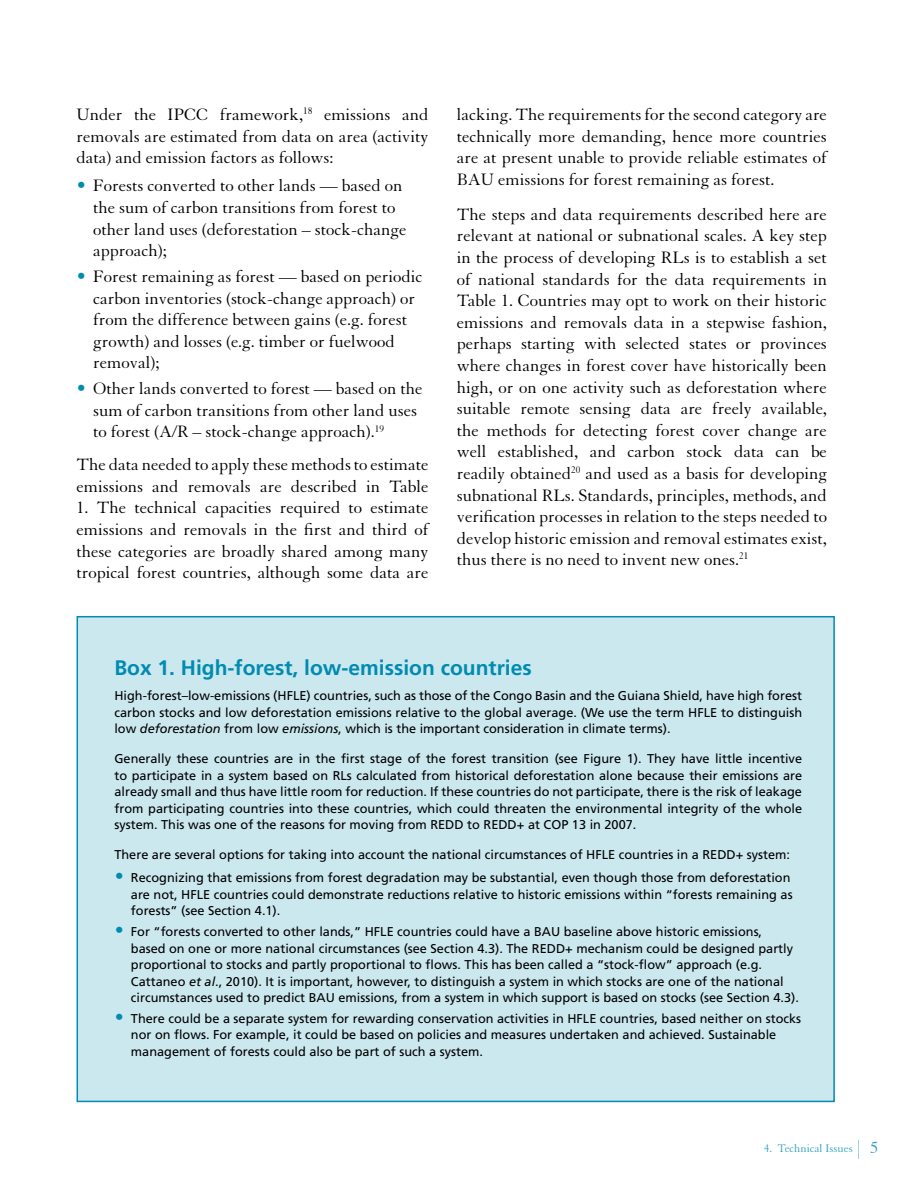
<style>
.page{position:relative;width:918px;height:1188px;background:#fff}
.page>*{position:absolute;margin:0;border:0;box-sizing:border-box;transform-origin:0 0}
.t1{font:700 21px "Frutiger";color:#008bb0}
.t2{font:18px/21.6px "Granjon LT Std";color:#000;text-align:justify}
.t3{font:12.75px/16.5px "Frutiger";color:#000}
.t4{font:12px "Granjon LT Std";color:#33a2c0}
.s1{font-size:19.5px;color:#008bb0}
.s2{font-style:italic}
.s3{font-family:"Granjon LT Std";font-size:19.5px;color:#008bb0}
.s4{font-family:"Times";font-size:16.5px}
</style>
<div class="page">
<svg style="left:858px;top:1140px;width:1px;height:19px"></svg>
<div style="left:77px;top:616px;width:758px;height:486px;background:#cce8ef;border:2px solid #008bb0"></div>
<h2 class="t2" style="left:77px;top:104px;width:354px">Under the IPCC framework,<sup>18</sup> emissions and removals are estimated from data on area (activity data) and emission factors as follows:</h2>
<h2 class="t2" style="left:93px;top:175px;width:315px;text-align:left;text-indent:-16px"><span class="s1">•</span> Forests converted to other lands — based on the sum of carbon transitions from forest to other land uses (deforestation – stock-change approach);</h2>
<h2 class="t2" style="left:93px;top:266px;width:331px;text-align:left;text-indent:-16px"><span class="s1">•</span> Forest remaining as forest — based on periodic carbon inventories (stock-change approach) or from the difference between gains (e.g. forest growth) and losses (e.g. timber or fuelwood removal);</h2>
<h2 class="t2" style="left:93px;top:378px;width:331px;text-align:left;text-indent:-16px"><span class="s1">•</span> Other lands converted to forest — based on the sum of carbon transitions from other land uses to forest (A/R – stock-change approach).<sup>19</sup></h2>
<h2 class="t2" style="left:77px;top:454px;width:354px">The data needed to apply these methods to estimate emissions and removals are described in Table</h2>
<h2 class="t2" style="left:77px;top:497px;width:354px">1. The technical capacities required to estimate emissions and removals in the first and third of these categories are broadly shared among many tropical forest countries, although some data are</h2>
<h2 class="t2" style="left:457px;top:104px;width:372px">lacking. The requirements for the second category are technically more demanding, hence more countries are at present unable to provide reliable estimates of BAU emissions for forest remaining as forest.</h2>
<p class="t2" style="left:457px;top:204px;width:372px">The steps and data requirements described here are relevant at national or subnational scales. A key step in the process of developing RLs is to establish a set of national standards for the data requirements in Table 1. Countries may opt to work on their historic emissions and removals data in a stepwise fashion, perhaps starting with selected states or provinces where changes in forest cover have historically been high, or on one activity such as deforestation where suitable remote sensing data are freely available, the methods for detecting forest cover change are well established, and carbon stock data can be readily obtained<sup>20</sup> and used as a basis for developing subnational RLs. Standards, principles, methods, and verification processes in relation to the steps needed to develop historic emission and removal estimates exist, thus there is no need to invent new ones.<sup>21</sup></p>
<h1 class="t1" style="left:114px;top:655px;width:419px">Box 1. High-forest, low-emission countries</h1>
<p class="t3" style="left:114px;top:688px;width:689px;text-align:justify">High-forest–low-emissions (HFLE) countries, such as those of the Congo Basin and the Guiana Shield, have high forest carbon stocks and low deforestation emissions relative to the global average. (We use the term HFLE to distinguish low <span class="s2">deforestation</span> from low <span class="s2">emissions</span>, which is the important consideration in climate terms).</p>
<p class="t3" style="left:114px;top:751px;width:689px;text-align:justify">Generally these countries are in the first stage of the forest transition (see Figure 1). They have little incentive to participate in a system based on RLs calculated from historical deforestation alone because their emissions are already small and thus have little room for reduction. If these countries do not participate, there is the risk of leakage from participating countries into these countries, which could threaten the environmental integrity of the whole system. This was one of the reasons for moving from REDD to REDD+ at COP 13 in 2007.</p>
<p class="t3" style="left:114px;top:847px;width:677px">There are several options for taking into account the national circumstances of HFLE countries in a REDD+ system:</p>
<p class="t3" style="left:131px;top:870px;width:663px;text-indent:-16px"><span class="s3">•</span> Recognizing that emissions from forest degradation may be substantial, even though those from deforestation are not, HFLE countries could demonstrate reductions relative to historic emissions within “forests remaining as forests” (see Section 4.1).</p>
<p class="t3" style="left:131px;top:923px;width:670px;text-indent:-16px"><span class="s3">•</span> For “forests converted to other lands,” HFLE countries could have a BAU baseline above historic emissions, based on one or more national circumstances (see Section 4.3). The REDD+ mechanism could be designed partly proportional to stocks and partly proportional to flows. This has been called a “stock-flow” approach (e.g.<br>Cattaneo <span class="s2">et al</span>., 2010). It is important, however, to distinguish a system in which stocks are one of the national circumstances used to predict BAU emissions, from a system in which support is based on stocks (see Section 4.3).</p>
<p class="t3" style="left:131px;top:1010px;width:672px;text-indent:-16px"><span class="s3">•</span> There could be a separate system for rewarding conservation activities in HFLE countries, based neither on stocks nor on flows. For example, it could be based on policies and measures undertaken and achieved. Sustainable management of forests could also be part of such a system.</p>
<p class="t4" style="left:764px;top:1142px;width:116px">4. Technical Issues <span class="s4">5</span></p>
</div>
